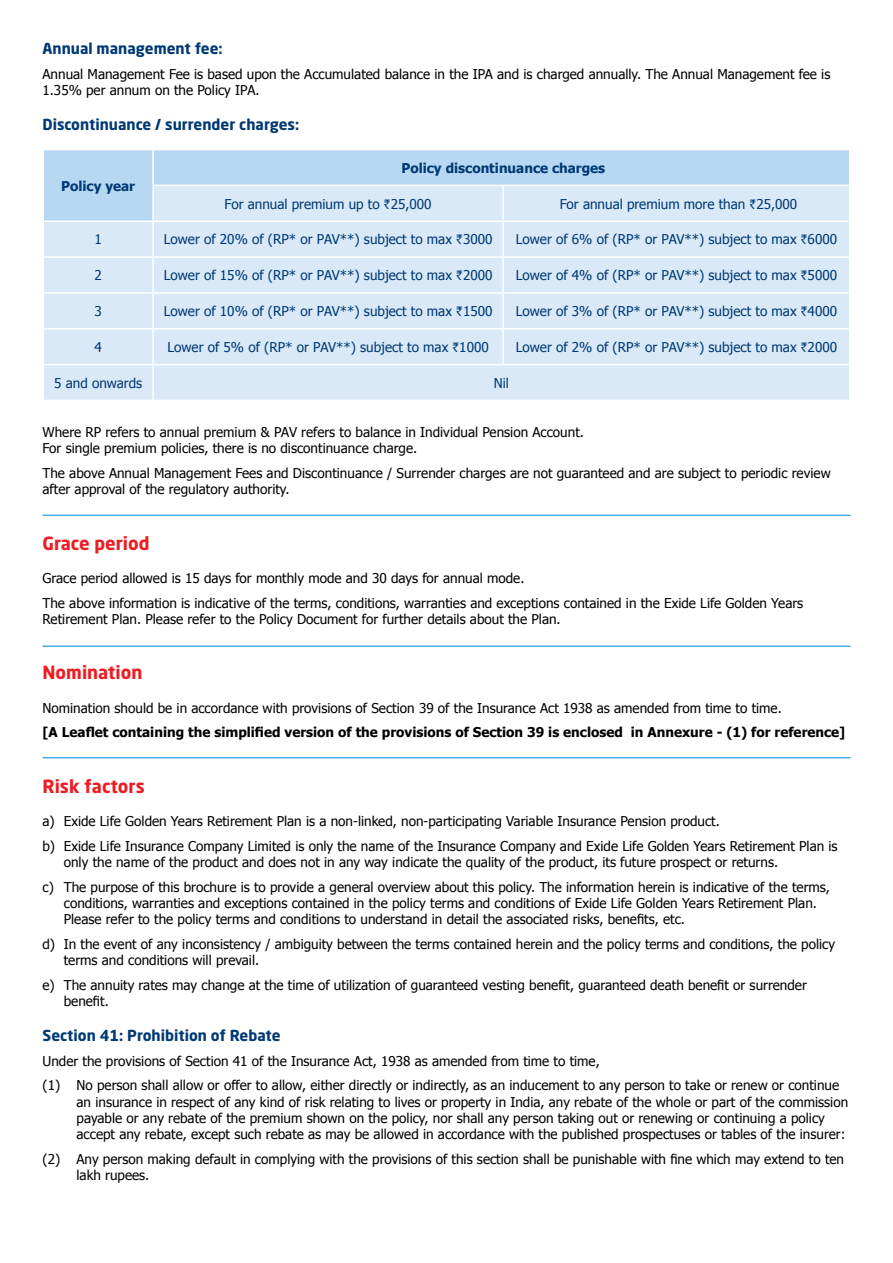
<style>
.page{position:relative;width:893px;height:1263px;background:#fff}
.page>*{position:absolute;margin:0;border:0;box-sizing:border-box;transform-origin:0 0}
.t1{font:700 18px "Neo Sans Std";color:#ed1d24}
.t2{font:700 15px "Neo Sans Std";color:#003974}
.t3{font:13.5px/16.2px "Tahoma";color:#000}
.t4{font:13.5px "Tahoma";color:#003974}
.t5{font:700 13.5px "Tahoma";color:#000}
.t6{font:700 13.5px "Tahoma";color:#003974}
.s1{font-family:"Rupee"}
</style>
<div class="page">
<div style="left:44px;top:150px;width:805px;height:35px;background:#b7d8f2"></div>
<div style="left:44px;top:185px;width:805px;height:215px;background:#d9e9f7"></div>
<hr style="left:152px;top:150px;width:2px;height:35px;background:#fff">
<hr style="left:152px;top:185px;width:351px;height:1px;background:#fff">
<hr style="left:152px;top:186px;width:2px;height:34px;background:#fff">
<hr style="left:503px;top:185px;width:347px;height:1px;background:#fff">
<hr style="left:502px;top:186px;width:2px;height:34px;background:#fff">
<hr style="left:43px;top:220px;width:110px;height:2px;background:#fff">
<hr style="left:153px;top:220px;width:350px;height:2px;background:#fff">
<hr style="left:152px;top:222px;width:2px;height:34px;background:#fff">
<hr style="left:503px;top:220px;width:347px;height:2px;background:#fff">
<hr style="left:502px;top:222px;width:2px;height:34px;background:#fff">
<hr style="left:43px;top:256px;width:110px;height:2px;background:#fff">
<hr style="left:153px;top:256px;width:350px;height:2px;background:#fff">
<hr style="left:152px;top:258px;width:2px;height:34px;background:#fff">
<hr style="left:503px;top:256px;width:347px;height:2px;background:#fff">
<hr style="left:502px;top:258px;width:2px;height:34px;background:#fff">
<hr style="left:43px;top:292px;width:110px;height:2px;background:#fff">
<hr style="left:153px;top:292px;width:350px;height:2px;background:#fff">
<hr style="left:152px;top:294px;width:2px;height:34px;background:#fff">
<hr style="left:503px;top:292px;width:347px;height:2px;background:#fff">
<hr style="left:502px;top:294px;width:2px;height:34px;background:#fff">
<hr style="left:43px;top:328px;width:110px;height:1px;background:#fff">
<hr style="left:153px;top:328px;width:350px;height:1px;background:#fff">
<hr style="left:152px;top:329px;width:2px;height:35px;background:#fff">
<hr style="left:503px;top:328px;width:347px;height:1px;background:#fff">
<hr style="left:502px;top:329px;width:2px;height:35px;background:#fff">
<hr style="left:43px;top:364px;width:110px;height:1px;background:#fff">
<hr style="left:153px;top:364px;width:350px;height:1px;background:#fff">
<hr style="left:152px;top:365px;width:2px;height:35px;background:#fff">
<hr style="left:503px;top:364px;width:347px;height:1px;background:#fff">
<hr style="left:43px;top:514px;width:807px;height:2px;background:#44ade2">
<hr style="left:43px;top:645px;width:807px;height:2px;background:#44ade2">
<hr style="left:43px;top:757px;width:807px;height:1px;background:#44ade2">
<p class="t2" style="left:43px;top:39px;width:182px">Annual management fee:</p>
<p class="t3" style="left:43px;top:65px;width:789px">Annual Management Fee is based upon the Accumulated balance in the IPA and is charged annually. The Annual Management fee is<br>1.35% per annum on the Policy IPA.</p>
<p class="t2" style="left:43px;top:115px;width:258px">Discontinuance / surrender charges:</p>
<p class="t6" style="left:61px;top:176px;width:75px">Policy year</p>
<p class="t6" style="left:401px;top:158px;width:205px">Policy discontinuance charges</p>
<p class="t4" style="left:225px;top:195px;width:209px">For annual premium up to <span class="s1">`</span>25,000</p>
<p class="t4" style="left:560px;top:195px;width:239px">For annual premium more than <span class="s1">`</span>25,000</p>
<p class="t4" style="left:95px;top:230px;width:9px">1</p>
<p class="t4" style="left:164px;top:230px;width:330px">Lower of 20% of (RP* or PAV**) subject to max <span class="s1">`</span>3000</p>
<p class="t4" style="left:516px;top:230px;width:323px">Lower of 6% of (RP* or PAV**) subject to max <span class="s1">`</span>6000</p>
<p class="t4" style="left:95px;top:266px;width:9px">2</p>
<p class="t4" style="left:164px;top:266px;width:330px">Lower of 15% of (RP* or PAV**) subject to max <span class="s1">`</span>2000</p>
<p class="t4" style="left:516px;top:266px;width:323px">Lower of 4% of (RP* or PAV**) subject to max <span class="s1">`</span>5000</p>
<p class="t4" style="left:95px;top:302px;width:9px">3</p>
<p class="t4" style="left:164px;top:302px;width:330px">Lower of 10% of (RP* or PAV**) subject to max <span class="s1">`</span>1500</p>
<p class="t4" style="left:516px;top:302px;width:323px">Lower of 3% of (RP* or PAV**) subject to max <span class="s1">`</span>4000</p>
<p class="t4" style="left:95px;top:338px;width:9px">4</p>
<p class="t4" style="left:167px;top:338px;width:323px">Lower of 5% of (RP* or PAV**) subject to max <span class="s1">`</span>1000</p>
<p class="t4" style="left:516px;top:338px;width:323px">Lower of 2% of (RP* or PAV**) subject to max <span class="s1">`</span>2000</p>
<p class="t4" style="left:54px;top:374px;width:89px">5 and onwards</p>
<p class="t4" style="left:494px;top:374px;width:17px">Nil</p>
<p class="t3" style="left:43px;top:423px;width:543px">Where RP refers to annual premium &amp; PAV refers to balance in Individual Pension Account.<br>For single premium policies, there is no discontinuance charge.</p>
<p class="t3" style="left:43px;top:464px;width:790px">The above Annual Management Fees and Discontinuance / Surrender charges are not guaranteed and are subject to periodic review after approval of the regulatory authority.</p>
<h1 class="t1" style="left:43px;top:531px;width:108px">Grace period</h1>
<p class="t3" style="left:43px;top:565px;width:762px;line-height:24.8px">Grace period allowed is 15 days for monthly mode and 30 days for annual mode.<br>The above information is indicative of the terms, conditions, warranties and exceptions contained in the Exide Life Golden Years</p>
<p class="t3" style="left:43px;top:610px;width:520px">Retirement Plan. Please refer to the Policy Document for further details about the Plan.</p>
<h1 class="t1" style="left:43px;top:661px;width:101px">Nomination</h1>
<p class="t3" style="left:43px;top:699px;width:741px">Nomination should be in accordance with provisions of Section 39 of the Insurance Act 1938 as amended from time to time.</p>
<p class="t5" style="left:43px;top:723px;width:804px">[A Leaflet containing the simplified version of the provisions of Section 39 is enclosed in Annexure - (1) for reference]</p>
<h1 class="t1" style="left:43px;top:775px;width:104px">Risk factors</h1>
<p class="t3" style="left:43px;top:808px;width:797px;line-height:24.8px">a) Exide Life Golden Years Retirement Plan is a non-linked, non-participating Variable Insurance Pension product.<br>b) Exide Life Insurance Company Limited is only the name of the Insurance Company and Exide Life Golden Years Retirement Plan is</p>
<p class="t3" style="left:43px;top:849px;width:789px;line-height:24.8px;text-indent:21px">only the name of the product and does not in any way indicate the quality of the product, its future prospect or returns.<br>c) The purpose of this brochure is to provide a general overview about this policy. The information herein is indicative of the terms,</p>
<p class="t3" style="left:64px;top:894px;width:755px">conditions, warranties and exceptions contained in the policy terms and conditions of Exide Life Golden Years Retirement Plan.<br>Please refer to the policy terms and conditions to understand in detail the associated risks, benefits, etc.</p>
<p class="t3" style="left:64px;top:935px;width:773px;text-indent:-21px">d) In the event of any inconsistency / ambiguity between the terms contained herein and the policy terms and conditions, the policy terms and conditions will prevail.</p>
<p class="t3" style="left:64px;top:976px;width:745px;text-indent:-21px">e) The annuity rates may change at the time of utilization of guaranteed vesting benefit, guaranteed death benefit or surrender benefit.</p>
<p class="t2" style="left:43px;top:1026px;width:240px">Section 41: Prohibition of Rebate</p>
<p class="t3" style="left:43px;top:1048px;width:798px;line-height:24.8px">Under the provisions of Section 41 of the Insurance Act, 1938 as amended from time to time,<br>(1) No person shall allow or offer to allow, either directly or indirectly, as an inducement to any person to take or renew or continue</p>
<p class="t3" style="left:77px;top:1093px;width:773px">an insurance in respect of any kind of risk relating to lives or property in India, any rebate of the whole or part of the commission payable or any rebate of the premium shown on the policy, nor shall any person taking out or renewing or continuing a policy accept any rebate, except such rebate as may be allowed in accordance with the published prospectuses or tables of the insurer:</p>
<p class="t3" style="left:77px;top:1150px;width:769px;text-indent:-34px">(2) Any person making default in complying with the provisions of this section shall be punishable with fine which may extend to ten lakh rupees.</p>
</div>
